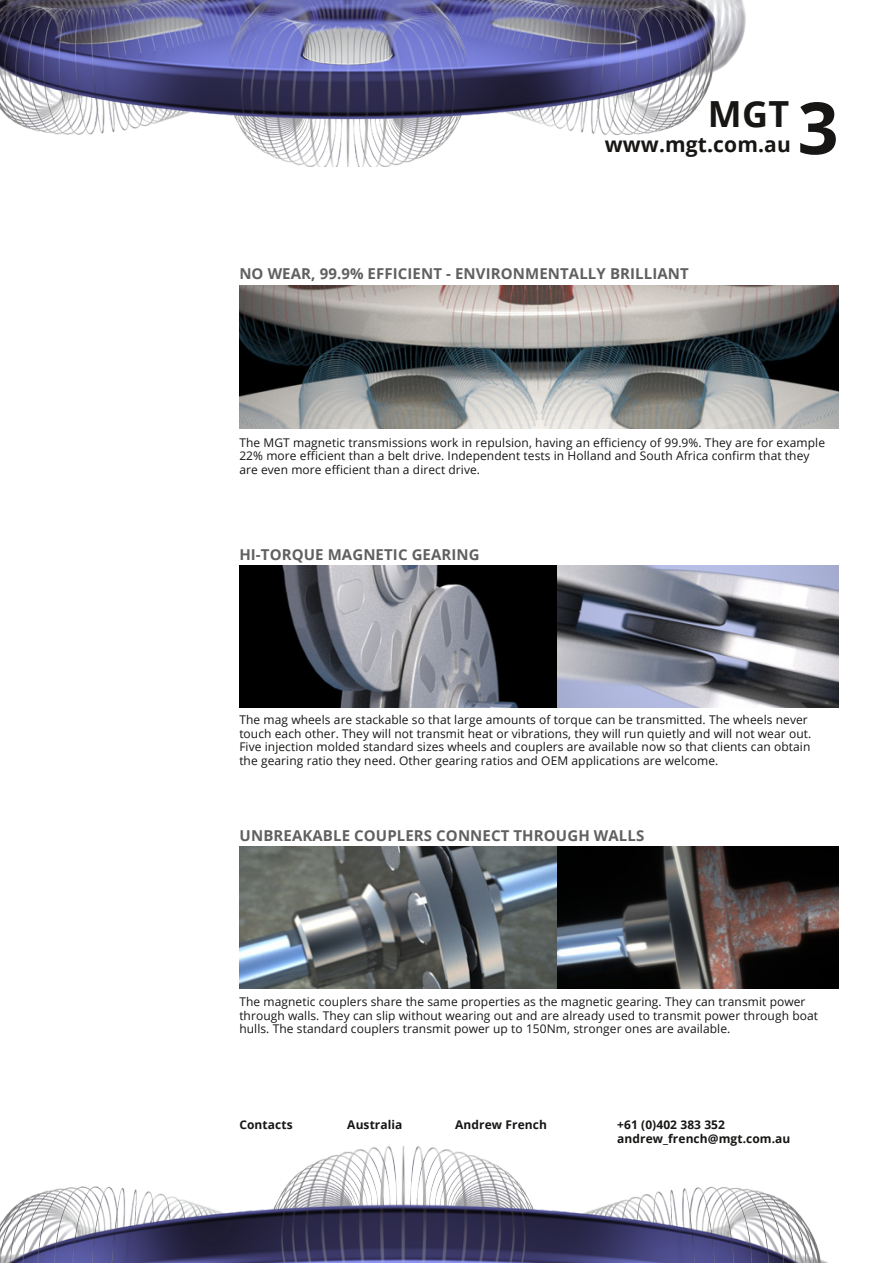
<style>
.page{position:relative;width:893px;height:1264px;background:#fff}
.page>*{position:absolute;margin:0;border:0;box-sizing:border-box;transform-origin:0 0}
.t1{font:700 72px "Open Sans";color:#171615}
.t2{font:700 36px "Open Sans";color:#171615}
.t3{font:700 21px "Open Sans";letter-spacing:.01em;color:#171615}
.t4{font:700 15px "Open Sans";letter-spacing:.01em;color:#616060}
.t5{font:12px/13.5px "Open Sans";letter-spacing:.005em;color:#171615}
.t6{font:700 12px/13.5px "Open Sans";letter-spacing:.005em;color:#171615}
</style>
<div class="page">
<img style="left:239px;top:286px;width:599px;height:142px">
<img style="left:239px;top:565px;width:599px;height:143px">
<img style="left:239px;top:846px;width:599px;height:142px">
<img style="left:0;top:0;width:746px;height:166px">
<img style="left:0;top:1145px;width:827px;height:117px">
<h2 class="t2" style="left:708px;top:89px;width:83px">MGT</h2>
<h3 class="t3" style="left:604px;top:129px;width:188px">www.mgt.com.au</h3>
<h1 class="t1" style="left:797px;top:77px;width:43px">3</h1>
<p class="t4" style="left:239px;top:263px;width:451px">NO WEAR, 99.9% EFFICIENT - ENVIRONMENTALLY BRILLIANT</p>
<p class="t5" style="left:239px;top:435px;width:587px">The MGT magnetic transmissions work in repulsion, having an efficiency of 99.9%. They are for example<br>22% more efficient than a belt drive. Independent tests in Holland and South Africa confirm that they are even more efficient than a direct drive.</p>
<p class="t4" style="left:239px;top:543px;width:242px">HI-TORQUE MAGNETIC GEARING</p>
<p class="t5" style="left:239px;top:712px;width:573px">The mag wheels are stackable so that large amounts of torque can be transmitted. The wheels never touch each other. They will not transmit heat or vibrations, they will run quietly and will not wear out.<br>Five injection molded standard sizes wheels and couplers are available now so that clients can obtain the gearing ratio they need. Other gearing ratios and OEM applications are welcome.</p>
<p class="t4" style="left:239px;top:824px;width:406px">UNBREAKABLE COUPLERS CONNECT THROUGH WALLS</p>
<p class="t5" style="left:239px;top:995px;width:580px">The magnetic couplers share the same properties as the magnetic gearing. They can transmit power through walls. They can slip without wearing out and are already used to transmit power through boat hulls. The standard couplers transmit power up to 150Nm, stronger ones are available.</p>
<p class="t6" style="left:239px;top:1117px;width:55px">Contacts</p>
<p class="t6" style="left:347px;top:1117px;width:57px">Australia</p>
<p class="t6" style="left:455px;top:1117px;width:93px">Andrew French</p>
<p class="t6" style="left:617px;top:1117px;width:175px">+61 (0)402 383 352 andrew_french@mgt.com.au</p>
</div>
